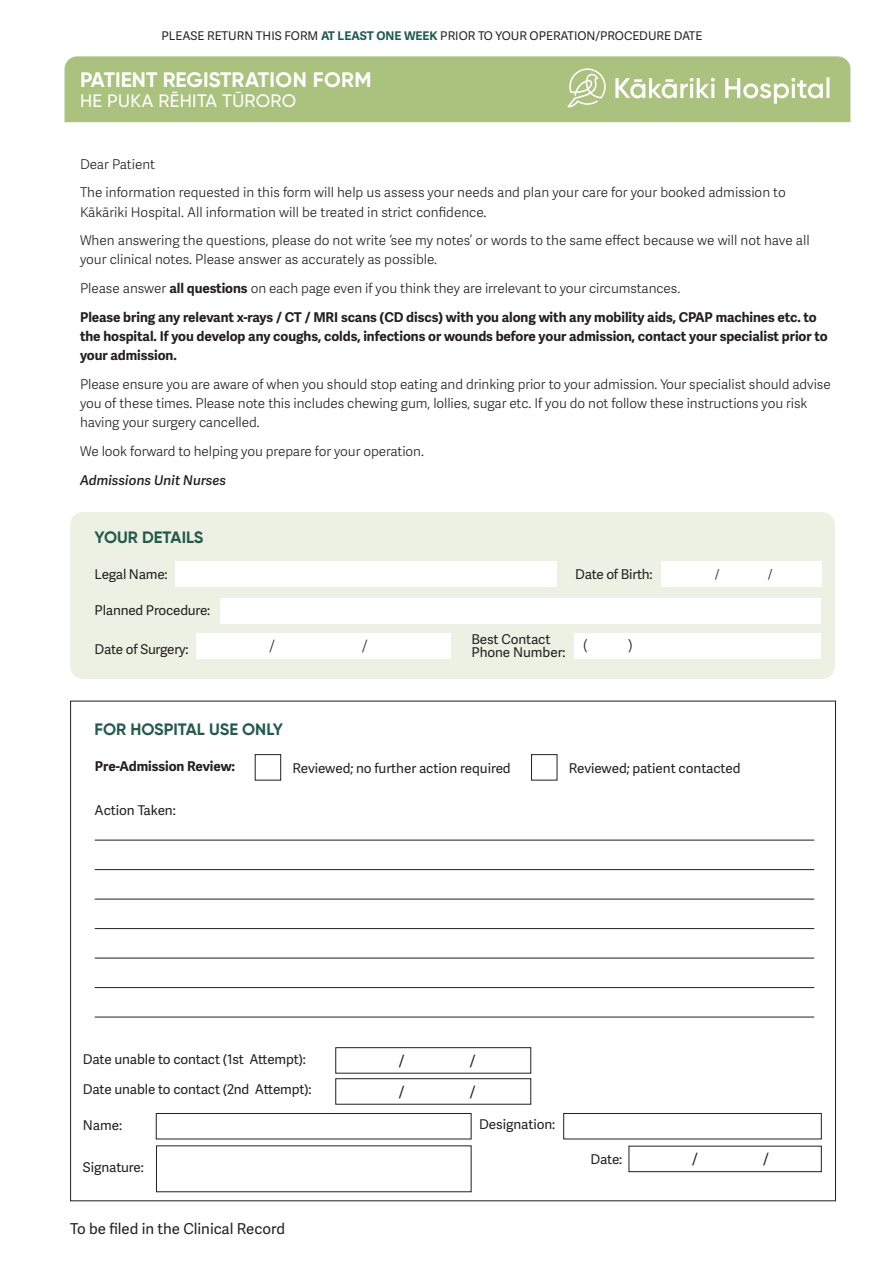
<style>
.page{position:relative;width:893px;height:1263px;background:#fff}
.page>*{position:absolute;margin:0;border:0;box-sizing:border-box;transform-origin:0 0}
.Body_adelle_light_1{font:700 21px "Gilroy";color:#fff}
.Body_adelle_light_1-2{font:500 18px "Gilroy";letter-spacing:.02em;color:#fff}
.Body_adelle_light_1-3{font:700 16.5px "Gilroy";color:#215b4f}
.Body_adelle_light_1-4{font:15px "Adelle Sans";color:#231f20}
.Body_adelle_light_1-5{font:300 15px "Adelle Sans";color:#231f20}
.Body_adelle_light_1-6{font:15px "Minion Pro";color:#231f20}
.Body_adelle_light_1-7{font:300 13.5px/19px "Adelle Sans";letter-spacing:-.005em;color:#231f20}
.Body_adelle_light_1-8{font:13.5px/13.5px "Adelle Sans";letter-spacing:-.01em;color:#231f20}
.Body_adelle_light_1-9{font:700 13.5px/19px "Adelle Sans";letter-spacing:-.005em;color:#231f20}
.Body_adelle_light_1-10{font:italic 600 13.5px "Adelle Sans";letter-spacing:.005em;color:#231f20}
.Body_adelle_light_1-11{font:12px "Adelle Sans";color:#231f20}
.s1{font-weight:700;color:#215b4f}
.s2{font-weight:700}
</style>
<div class="page">
<div style="left:70px;top:512px;width:765px;height:167px;background:#edf1e3;border-radius:13px"></div>
<div style="left:629px;top:1146px;width:193px;height:26px;border:1px solid #231f20"></div>
<div style="left:335px;top:1047px;width:196px;height:26px;border:1px solid #231f20"></div>
<div style="left:335px;top:1078px;width:196px;height:26px;border:1px solid #231f20"></div>
<div style="left:156px;top:1113px;width:315px;height:26px;border:1px solid #231f20"></div>
<div style="left:563px;top:1113px;width:259px;height:26px;border:1px solid #231f20"></div>
<div style="left:255px;top:754px;width:26px;height:26px;border:1px solid #231f20"></div>
<div style="left:531px;top:754px;width:26px;height:26px;border:1px solid #231f20"></div>
<div style="left:175px;top:561px;width:382px;height:26px;background:#fff"></div>
<div style="left:221px;top:598px;width:600px;height:25px;background:#fff"></div>
<div style="left:575px;top:634px;width:246px;height:25px;background:#fff"></div>
<div style="left:196px;top:633px;width:255px;height:26px;background:#fff"></div>
<div style="left:661px;top:561px;width:160px;height:26px;background:#fff"></div>
<div style="left:65px;top:56px;width:785px;height:66px;background:#aac27e"></div>
<svg style="left:615px;top:77px;width:214px;height:27px"></svg>
<svg style="left:567px;top:68px;width:39px;height:39px;background:#bed09d"></svg>
<hr style="left:95px;top:840px;width:719px;height:1px;background:#231f20">
<hr style="left:95px;top:869px;width:719px;height:1px;background:#231f20">
<hr style="left:95px;top:899px;width:719px;height:1px;background:#231f20">
<hr style="left:95px;top:928px;width:719px;height:1px;background:#231f20">
<hr style="left:95px;top:958px;width:719px;height:1px;background:#231f20">
<hr style="left:95px;top:987px;width:719px;height:1px;background:#231f20">
<hr style="left:95px;top:1017px;width:719px;height:1px;background:#231f20">
<p class="Body_adelle_light_1-11" style="left:161px;top:29px;width:542px">PLEASE RETURN THIS FORM <span class="s1">AT LEAST ONE WEEK</span> PRIOR TO YOUR OPERATION/PROCEDURE DATE</p>
<p class="Body_adelle_light_1" style="left:80px;top:66px;width:293px">PATIENT REGISTRATION FORM</p>
<p class="Body_adelle_light_1-2" style="left:80px;top:90px;width:218px">HE PUKA RĒHITA TŪRORO</p>
<p class="Body_adelle_light_1-7" style="left:80px;top:155px;width:77px">Dear Patient</p>
<p class="Body_adelle_light_1-7" style="left:80px;top:184px;width:707px">The information requested in this form will help us assess your needs and plan your care for your booked admission to<br>Kākāriki Hospital. All information will be treated in strict confidence.</p>
<p class="Body_adelle_light_1-7" style="left:80px;top:231px;width:731px">When answering the questions, please do not write ‘see my notes’ or words to the same effect because we will not have all your clinical notes. Please answer as accurately as possible.</p>
<p class="Body_adelle_light_1-7" style="left:80px;top:279px;width:602px">Please answer <span class="s2">all questions</span> on each page even if you think they are irrelevant to your circumstances.</p>
<p class="Body_adelle_light_1-9" style="left:80px;top:308px;width:749px">Please bring any relevant x-rays / CT / MRI scans (CD discs) with you along with any mobility aids, CPAP machines etc. to the hospital. If you develop any coughs, colds, infections or wounds before your admission, contact your specialist prior to your admission.</p>
<p class="Body_adelle_light_1-7" style="left:80px;top:375px;width:752px">Please ensure you are aware of when you should stop eating and drinking prior to your admission. Your specialist should advise you of these times. Please note this includes chewing gum, lollies, sugar etc. If you do not follow these instructions you risk having your surgery cancelled.</p>
<p class="Body_adelle_light_1-7" style="left:80px;top:442px;width:345px">We look forward to helping you prepare for your operation.</p>
<p class="Body_adelle_light_1-10" style="left:80px;top:472px;width:148px">Admissions Unit Nurses</p>
<p class="Body_adelle_light_1-3" style="left:95px;top:527px;width:110px">YOUR DETAILS</p>
<p class="Body_adelle_light_1-8" style="left:95px;top:567px;width:74px">Legal Name:</p>
<p class="Body_adelle_light_1-8" style="left:95px;top:604px;width:117px">Planned Procedure:</p>
<p class="Body_adelle_light_1-8" style="left:95px;top:643px;width:95px">Date of Surgery:</p>
<p class="Body_adelle_light_1-8" style="left:575px;top:567px;width:79px">Date of Birth:</p>
<p class="Body_adelle_light_1-8" style="left:471px;top:633px;width:96px">Best Contact<br>Phone Number:</p>
<p class="Body_adelle_light_1-5" style="left:269px;top:637px;width:7px">/</p>
<p class="Body_adelle_light_1-5" style="left:362px;top:637px;width:7px">/</p>
<p class="Body_adelle_light_1-5" style="left:583px;top:636px;width:6px">(</p>
<p class="Body_adelle_light_1-5" style="left:628px;top:636px;width:6px">)</p>
<p class="Body_adelle_light_1-3" style="left:95px;top:719px;width:190px">FOR HOSPITAL USE ONLY</p>
<p class="Body_adelle_light_1-6" style="left:715px;top:564px;width:6px">/</p>
<p class="Body_adelle_light_1-6" style="left:768px;top:564px;width:6px">/</p>
<p class="Body_adelle_light_1-9" style="left:95px;top:757px;width:142px">Pre-Admission Review:</p>
<p class="Body_adelle_light_1-8" style="left:292px;top:761px;width:220px">Reviewed; no further action required</p>
<p class="Body_adelle_light_1-8" style="left:569px;top:761px;width:173px">Reviewed; patient contacted</p>
<p class="Body_adelle_light_1-8" style="left:95px;top:804px;width:83px">Action Taken:</p>
<p class="Body_adelle_light_1-8" style="left:83px;top:1053px;width:225px">Date unable to contact (1st Attempt):</p>
<p class="Body_adelle_light_1-8" style="left:83px;top:1083px;width:230px">Date unable to contact (2nd Attempt):</p>
<p class="Body_adelle_light_1-8" style="left:83px;top:1118px;width:41px">Name:</p>
<p class="Body_adelle_light_1-8" style="left:83px;top:1161px;width:63px">Signature:</p>
<p class="Body_adelle_light_1-4" style="left:70px;top:1220px;width:216px">To be filed in the Clinical Record</p>
<p class="Body_adelle_light_1-4" style="left:399px;top:1052px;width:7px">/</p>
<p class="Body_adelle_light_1-4" style="left:470px;top:1052px;width:7px">/</p>
<p class="Body_adelle_light_1-4" style="left:399px;top:1083px;width:7px">/</p>
<p class="Body_adelle_light_1-4" style="left:470px;top:1083px;width:7px">/</p>
<p class="Body_adelle_light_1-8" style="left:479px;top:1118px;width:78px">Designation:</p>
<p class="Body_adelle_light_1-8" style="left:590px;top:1152px;width:33px">Date:</p>
<p class="Body_adelle_light_1-4" style="left:692px;top:1150px;width:7px">/</p>
<p class="Body_adelle_light_1-4" style="left:763px;top:1150px;width:7px">/</p>
</div>
